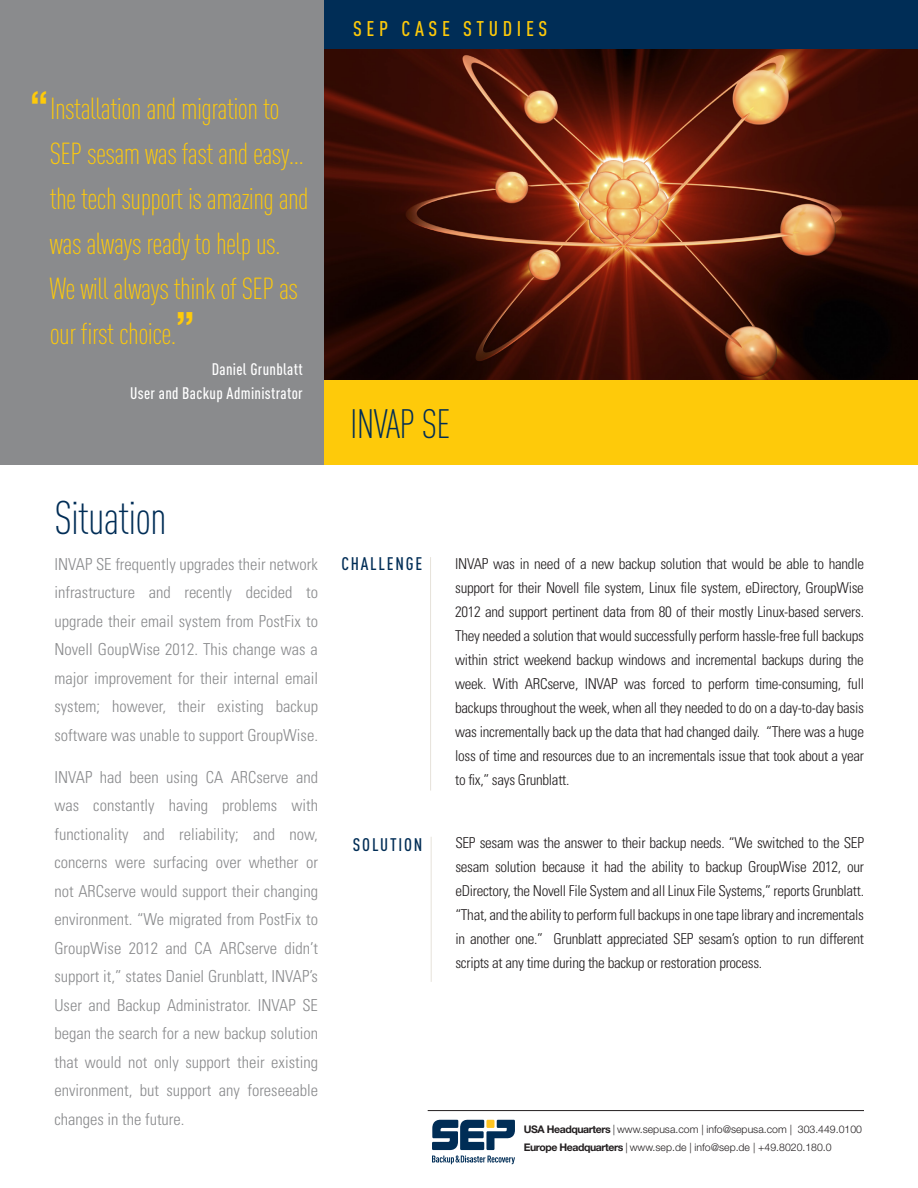
<style>
.page{position:relative;width:918px;height:1188px;background:#fff}
.page>*{position:absolute;margin:0;border:0;box-sizing:border-box;transform-origin:0 0}
.t1{font:300 46.5px "DIN Cond";letter-spacing:-.02em;color:#002d56}
.t2{font:300 40.5px "DIN Cond";letter-spacing:-.02em;color:#002d56}
.t3{font:300 30px/45px "DIN Cond";letter-spacing:-.02em;color:#feca0a}
.t4{font:500 21px "DIN Cond";letter-spacing:.22em;color:#feca0a}
.t5{font:500 18px "DIN Cond";letter-spacing:.02em;color:#fff}
.t6{font:500 18px "DIN Cond";letter-spacing:.1em;color:#002d56}
.t7{font:300 condensed 16.5px/28.5px "Univers LT Std";color:#8a8b8d;text-align:justify}
.t8{font:500 16.5px "DIN Cond";letter-spacing:.02em;color:#fff}
.t9{font:300 condensed 15px/24px "Univers LT Std";letter-spacing:-.02em;color:#231f20;text-align:justify}
.t10{font:300 10.5px "Helvetica Neue";color:#231f20}
.s1{font-family:"Helvetica Neue";font-weight:700;font-size:39px}
.s2{font-family:"Helvetica Neue";font-weight:700;font-size:40.5px}
.s3{font-weight:700}
</style>
<div class="page">
<img style="left:324px;top:49px;width:594px;height:331px">
<div style="left:324px;top:0;width:594px;height:49px;background:#002d56"></div>
<div style="left:324px;top:380px;width:594px;height:84px;background:#feca0a"></div>
<hr style="left:430px;top:557px;width:1px;height:234px;background:#e6e2da">
<hr style="left:431px;top:837px;width:1px;height:145px;background:#e6e2da">
<hr style="left:428px;top:1110px;width:436px;height:1px;background:#231f20">
<svg style="left:432px;top:1120px;width:83px;height:44px"></svg>
<div style="left:0;top:0;width:324px;height:464px;background:#8a8b8d"></div>
<p class="t3" style="left:50px;top:86px;width:261px;text-indent:-20px"><span class="s1">“</span>Installation and migration to<br>SEP sesam was fast and easy… the tech support is amazing and was always ready to help us.<br>We will always think of SEP as our first choice.<span class="s2">”</span></p>
<p class="t8" style="left:212px;top:360px;width:92px">Daniel Grunblatt</p>
<p class="t8" style="left:130px;top:384px;width:174px">User and Backup Administrator</p>
<p class="t5" style="left:192px;top:358px;width:101px">Daniel Grunblatt</p>
<p class="t5" style="left:103px;top:380px;width:190px">User and Backup Administrator</p>
<p class="t4" style="left:353px;top:16px;width:196px">SEP CASE STUDIES</p>
<p class="t2" style="left:350px;top:400px;width:102px">INVAP SE</p>
<p class="t1" style="left:54px;top:492px;width:114px">Situation</p>
<p class="t7" style="left:54px;top:550px;width:265px">INVAP SE frequently upgrades their network infrastructure and recently decided to upgrade their email system from PostFix to Novell GoupWise 2012. This change was a major improvement for their internal email system; however, their existing backup software was unable to support GroupWise.</p>
<p class="t7" style="left:54px;top:763px;width:265px">INVAP had been using CA ARCserve and was constantly having problems with functionality and reliability; and now, concerns were surfacing over whether or not ARCserve would support their changing environment. “We migrated from PostFix to GroupWise 2012 and CA ARCserve didn’t support it,” states Daniel Grunblatt, INVAP’s User and Backup Administrator. INVAP SE began the search for a new backup solution that would not only support their existing environment, but support any foreseeable changes in the future.</p>
<p class="t6" style="left:341px;top:553px;width:82px">CHALLENGE</p>
<p class="t6" style="left:353px;top:833px;width:71px">SOLUTION</p>
<p class="t9" style="left:455px;top:551px;width:410px">INVAP was in need of a new backup solution that would be able to handle support for their Novell file system, Linux file system, eDirectory, GroupWise 2012 and support pertinent data from 80 of their mostly Linux-based servers.<br>They needed a solution that would successfully perform hassle-free full backups within strict weekend backup windows and incremental backups during the week. With ARCserve, INVAP was forced to perform time-consuming, full backups throughout the week, when all they needed to do on a day-to-day basis was incrementally back up the data that had changed daily. “There was a huge loss of time and resources due to an incrementals issue that took about a year to fix,” says Grunblatt.</p>
<p class="t9" style="left:455px;top:830px;width:410px">SEP sesam was the answer to their backup needs. “We switched to the SEP sesam solution because it had the ability to backup GroupWise 2012, our eDirectory, the Novell File System and all Linux File Systems,” reports Grunblatt. “That, and the ability to perform full backups in one tape library and incrementals in another one.” Grunblatt appreciated SEP sesam’s option to run different scripts at any time during the backup or restoration process.</p>
<p class="t10" style="left:524px;top:1122px;width:340px"><span class="s3">USA Headquarters</span> | www.sepusa.com | info@sepusa.com | 303.449.0100</p>
<p class="t10" style="left:524px;top:1141px;width:309px"><span class="s3">Europe Headquarters</span> | www.sep.de | info@sep.de | +49.8020.180.0</p>
</div>
